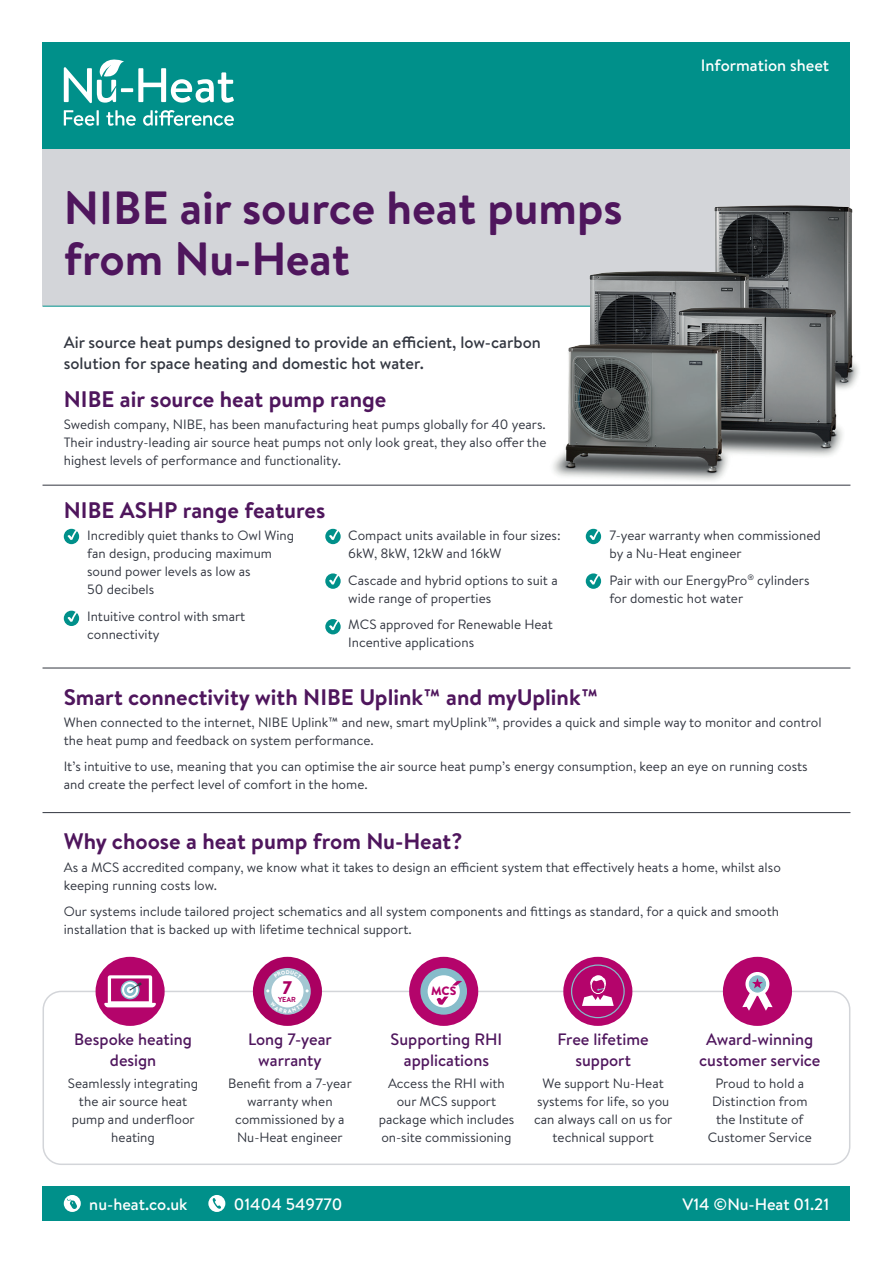
<style>
.page{position:relative;width:893px;height:1263px;background:#fff}
.page>*{position:absolute;margin:0;border:0;box-sizing:border-box;transform-origin:0 0}
.t1{font:700 46.5px/51px "Brandon Text";color:#4f165d}
.t2{font:700 22.5px "Brandon Text";color:#4f165d}
.t3{font:900 18.15px "Brandon Text";color:#aa0061}
.t4{font:500 16.5px/21px "Brandon Text";color:#4f165d;text-align:center}
.t5{font:500 16.5px/21px "Brandon Text";color:#323640}
.t6{font:500 16.5px "Brandon Text";color:#fff}
.t7{font:13.5px/18px "Brandon Text";color:#323640}
.t8{font:900 12px "Brandon Text";color:#b4046b}
.t9{font:700 7.2px "Brandon Text";color:#aa0061}
</style>
<div class="page">
<div style="left:43px;top:43px;width:807px;height:263px;background:#d3d5d9"></div>
<div style="left:43px;top:43px;width:807px;height:106px;background:#00908a"></div>
<svg style="left:64px;top:110px;width:35px;height:16px"></svg>
<svg style="left:106px;top:110px;width:30px;height:16px"></svg>
<svg style="left:143px;top:110px;width:91px;height:16px"></svg>
<svg style="left:121px;top:88px;width:12px;height:4px"></svg>
<svg style="left:138px;top:68px;width:96px;height:35px"></svg>
<svg style="left:64px;top:59px;width:60px;height:45px"></svg>
<hr style="left:43px;top:306px;width:807px;height:1px;background:#00908a">
<div style="left:43px;top:1186px;width:807px;height:34px;background:#00908a"></div>
<svg style="left:208px;top:1195px;width:17px;height:17px"></svg>
<svg style="left:64px;top:1195px;width:17px;height:17px"></svg>
<div style="left:43px;top:991px;width:807px;height:174px;border:2px solid #d3d5d9;border-radius:18px"></div>
<img style="left:531px;top:205px;width:328px;height:281px">
<div style="left:586px;top:529px;width:15px;height:15px;background:#00908a;border-radius:50%"></div>
<svg style="left:590px;top:528px;width:12px;height:12px"></svg>
<svg style="left:325px;top:529px;width:16px;height:15px"></svg>
<svg style="left:329px;top:528px;width:12px;height:12px"></svg>
<svg style="left:325px;top:573px;width:16px;height:16px"></svg>
<svg style="left:329px;top:573px;width:12px;height:11px"></svg>
<div style="left:64px;top:529px;width:15px;height:15px;background:#00908a;border-radius:50%"></div>
<svg style="left:68px;top:528px;width:12px;height:12px"></svg>
<svg style="left:586px;top:573px;width:15px;height:16px"></svg>
<svg style="left:590px;top:573px;width:12px;height:11px"></svg>
<div style="left:64px;top:611px;width:15px;height:15px;background:#00908a;border-radius:50%"></div>
<svg style="left:68px;top:610px;width:12px;height:12px"></svg>
<svg style="left:325px;top:619px;width:16px;height:15px"></svg>
<svg style="left:329px;top:619px;width:12px;height:11px"></svg>
<hr style="left:43px;top:668px;width:807px;height:1px;background:#323640">
<hr style="left:43px;top:812px;width:807px;height:1px;background:#323640">
<hr style="left:43px;top:485px;width:807px;height:1px;background:#323640">
<div style="left:96px;top:957px;width:69px;height:69px;background:#b4046b;border-radius:50%"></div>
<svg style="left:104px;top:975px;width:52px;height:32px"></svg>
<div style="left:409px;top:957px;width:69px;height:69px;background:#b4046b;border-radius:50%"></div>
<div style="left:420px;top:968px;width:47px;height:47px;background:#86bcca;border-radius:50%"></div>
<div style="left:428px;top:975px;width:32px;height:32px;background:#fff;border-radius:50%"></div>
<svg style="left:452px;top:981px;width:10px;height:4px"></svg>
<svg style="left:437px;top:996px;width:11px;height:9px"></svg>
<div style="left:563px;top:957px;width:69px;height:69px;background:#b4046b;border-radius:50%"></div>
<div style="left:571px;top:964px;width:54px;height:54px;border:1px solid #86bcca;border-radius:50%"></div>
<svg style="left:582px;top:975px;width:32px;height:31px"></svg>
<div style="left:723px;top:957px;width:69px;height:69px;background:#b4046b;border-radius:50%"></div>
<svg style="left:745px;top:972px;width:24px;height:24px"></svg>
<div style="left:749px;top:976px;width:17px;height:16px;border:1px solid #86bcca;border-radius:50%"></div>
<svg style="left:742px;top:978px;width:31px;height:33px"></svg>
<div style="left:253px;top:957px;width:69px;height:69px;background:#aa0061;border-radius:50%"></div>
<svg style="left:264px;top:968px;width:47px;height:47px"></svg>
<div style="left:271px;top:975px;width:32px;height:32px;background:#fff;border-radius:50%"></div>
<svg style="left:274px;top:970px;width:27px;height:8px"></svg>
<svg style="left:270px;top:1002px;width:34px;height:11px"></svg>
<h1 class="t1" style="left:64px;top:181px;width:560px">NIBE air source heat pumps from Nu-Heat</h1>
<p class="t5" style="left:64px;top:331px;width:479px">Air source heat pumps designed to provide an efficient, low-carbon solution for space heating and domestic hot water.</p>
<p class="t2" style="left:64px;top:383px;width:324px">NIBE air source heat pump range</p>
<p class="t7" style="left:64px;top:415px;width:484px;text-align:justify">Swedish company, NIBE, has been manufacturing heat pumps globally for 40 years.<br>Their industry-leading air source heat pumps not only look great, they also offer the highest levels of performance and functionality.</p>
<p class="t6" style="left:701px;top:54px;width:130px">Information sheet</p>
<p class="t2" style="left:64px;top:494px;width:263px">NIBE ASHP range features</p>
<p class="t7" style="left:87px;top:526px;width:209px">Incredibly quiet thanks to Owl Wing fan design, producing maximum sound power levels as low as<br>50 decibels</p>
<p class="t7" style="left:87px;top:607px;width:160px">Intuitive control with smart connectivity</p>
<p class="t7" style="left:348px;top:526px;width:214px">Compact units available in four sizes:<br>6kW, 8kW, 12kW and 16kW</p>
<p class="t7" style="left:348px;top:571px;width:211px">Cascade and hybrid options to suit a wide range of properties</p>
<p class="t7" style="left:348px;top:615px;width:206px">MCS approved for Renewable Heat<br>Incentive applications</p>
<p class="t7" style="left:609px;top:526px;width:213px">7-year warranty when commissioned by a Nu-Heat engineer</p>
<p class="t7" style="left:609px;top:571px;width:202px">Pair with our EnergyPro<sup>®</sup> cylinders for domestic hot water</p>
<p class="t2" style="left:64px;top:681px;width:536px">Smart connectivity with NIBE Uplink™ and myUplink™</p>
<p class="t7" style="left:64px;top:713px;width:759px">When connected to the internet, NIBE Uplink™ and new, smart myUplink™, provides a quick and simple way to monitor and control the heat pump and feedback on system performance.</p>
<p class="t7" style="left:64px;top:757px;width:745px">It’s intuitive to use, meaning that you can optimise the air source heat pump’s energy consumption, keep an eye on running costs and create the perfect level of comfort in the home.</p>
<p class="t2" style="left:64px;top:826px;width:400px">Why choose a heat pump from Nu-Heat?</p>
<p class="t7" style="left:64px;top:857px;width:719px">As a MCS accredited company, we know what it takes to design an efficient system that effectively heats a home, whilst also keeping running costs low.</p>
<p class="t7" style="left:64px;top:902px;width:717px">Our systems include tailored project schematics and all system components and fittings as standard, for a quick and smooth installation that is backed up with lifetime technical support.</p>
<p class="t4" style="left:74px;top:1028px;width:119px">Bespoke heating design</p>
<p class="t7" style="left:68px;top:1074px;width:132px;text-align:center">Seamlessly integrating the air source heat pump and underfloor heating</p>
<p class="t3" style="left:283px;top:975px;width:11px">7</p>
<p class="t9" style="left:278px;top:994px;width:20px">YEAR</p>
<p class="t4" style="left:248px;top:1028px;width:85px">Long 7-year warranty</p>
<p class="t7" style="left:228px;top:1074px;width:125px;text-align:center">Benefit from a 7-year warranty when commissioned by a<br>Nu-Heat engineer</p>
<p class="t8" style="left:431px;top:982px;width:27px">MCS</p>
<p class="t4" style="left:391px;top:1028px;width:113px">Supporting RHI applications</p>
<p class="t7" style="left:379px;top:1074px;width:137px;text-align:center">Access the RHI with our MCS support package which includes on-site commissioning</p>
<p class="t4" style="left:558px;top:1028px;width:93px">Free lifetime support</p>
<p class="t7" style="left:534px;top:1074px;width:140px;text-align:center">We support Nu-Heat systems for life, so you can always call on us for technical support</p>
<p class="t4" style="left:699px;top:1028px;width:123px">Award-winning customer service</p>
<p class="t7" style="left:708px;top:1074px;width:105px;text-align:center">Proud to hold a<br>Distinction from the Institute of<br>Customer Service</p>
<p class="t6" style="left:89px;top:1192px;width:100px">nu-heat.co.uk</p>
<p class="t6" style="left:234px;top:1192px;width:110px">01404 549770</p>
<p class="t6" style="left:682px;top:1192px;width:148px">V14 ©Nu-Heat 01.21</p>
</div>
